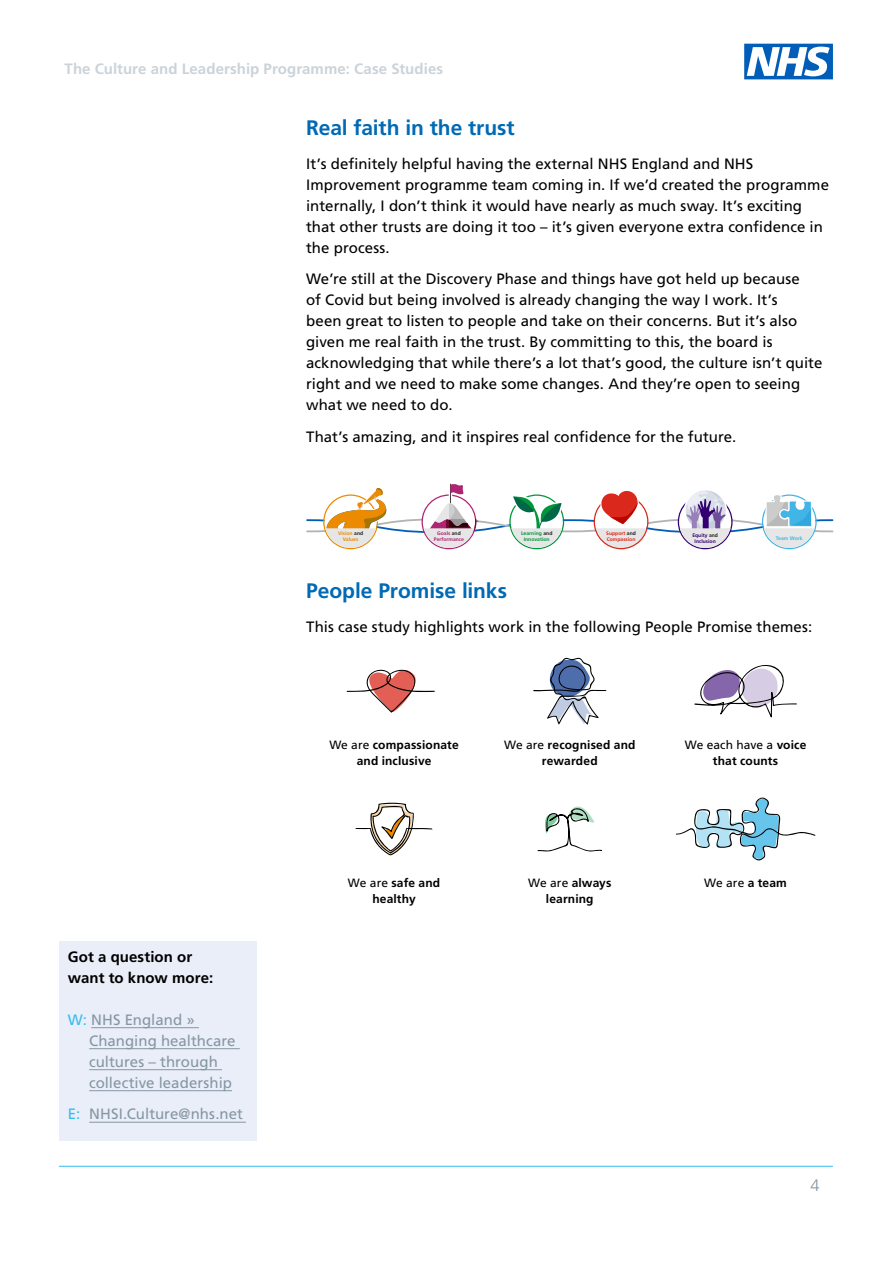
<style>
.page{position:relative;width:893px;height:1263px;background:#fff}
.page>*{position:absolute;margin:0;border:0;box-sizing:border-box;transform-origin:0 0}
.t1{font:700 21px "Frutiger LT Std";letter-spacing:-.005em;color:#006ab4}
.t2{font:300 16.5px "Frutiger LT Std";color:#8597a3}
.t3{font:15px/21px "Frutiger LT Std";color:#000}
.t4{font:15px/21px "Frutiger LT Std";letter-spacing:.005em;color:#8597a3}
.t5{font:700 15px "Frutiger LT Std";letter-spacing:.005em;color:#cbd3d9}
.t6{font:700 15px/21px "Frutiger LT Std";letter-spacing:.005em;color:#000}
.t7{font:700 12px/16.5px "Frutiger LT Std";letter-spacing:.015em;color:#000;text-align:center}
.t8{font:12px "Frutiger LT Std";color:#000}
.t9{font:700 5.1px/6.1px "Frutiger LT Std";color:#009639;text-align:center}
.t10{font:700 5.1px/6.1px "Frutiger LT Std";color:#da291c}
.t11{font:700 5.1px/6.1px "Frutiger LT Std";color:#ae2573;text-align:center}
.t12{font:700 5.1px/6.1px "Frutiger LT Std";color:#330072;text-align:center}
.t13{font:700 5.1px/6.1px "Frutiger LT Std";color:#ed8b00;text-align:center}
.t14{font:700 5.1px "Frutiger LT Std";color:#41b6e6}
.s1{color:#1e1e1e}
.s2{font-weight:400}
.s3{color:#36bcee}
.s4{font-weight:700}
</style>
<div class="page">
<hr style="left:59px;top:1166px;width:774px;height:1px;background:#36bcee">
<svg style="left:744px;top:44px;width:89px;height:35px"></svg>
<svg style="left:306px;top:484px;width:527px;height:65px"></svg>
<svg style="left:347px;top:670px;width:88px;height:43px"></svg>
<svg style="left:533px;top:658px;width:73px;height:66px"></svg>
<svg style="left:694px;top:665px;width:103px;height:52px"></svg>
<svg style="left:356px;top:803px;width:76px;height:52px"></svg>
<svg style="left:537px;top:806px;width:65px;height:45px"></svg>
<svg style="left:676px;top:797px;width:139px;height:63px"></svg>
<div style="left:59px;top:942px;width:198px;height:199px;background:#eaeef9"></div>
<hr style="left:91px;top:1027px;width:108px;height:1px;background:#8597a3">
<hr style="left:89px;top:1048px;width:151px;height:1px;background:#8597a3">
<hr style="left:89px;top:1069px;width:133px;height:1px;background:#8597a3">
<hr style="left:89px;top:1090px;width:143px;height:1px;background:#8597a3">
<hr style="left:89px;top:1122px;width:157px;height:1px;background:#8597a3">
<p class="t5" style="left:65px;top:60px;width:380px">The Culture and Leadership Programme: Case Studies</p>
<h1 class="t1" style="left:306px;top:115px;width:210px">Real faith in the trust</h1>
<p class="t3" style="left:306px;top:153px;width:524px">It’s definitely helpful having the external NHS England and NHS Improvement programme team coming in. If we’d created the programme internally, I don’t think it would have nearly as much sway. It’s exciting that other trusts are doing it too – it’s given everyone extra confidence in the process.</p>
<p class="t3" style="left:306px;top:268px;width:518px">We’re still at the Discovery Phase and things have got held up because<br>of Covid but being involved is already changing the way I work. It’s<br>been great to listen to people and take on their concerns. But it’s also given me real faith in the trust. By committing to this, the board is acknowledging that while there’s a lot that’s good, the culture isn’t quite right and we need to make some changes. And they’re open to seeing what we need to do.</p>
<p class="t3" style="left:306px;top:426px;width:432px">That’s amazing, and it inspires real confidence for the future.</p>
<p class="t13" style="left:338px;top:530px;width:27px">Vision <span class="s1">and<br></span>Values</p>
<p class="t10" style="left:606px;top:530px;width:31px">Support <span class="s1">and<br></span>Compassion</p>
<p class="t9" style="left:521px;top:530px;width:33px">Learning <span class="s1">and<br></span>Innovation</p>
<p class="t14" style="left:776px;top:535px;width:28px">Team Work</p>
<p class="t11" style="left:434px;top:530px;width:32px">Goals <span class="s1">and<br></span>Performance</p>
<p class="t12" style="left:692px;top:532px;width:27px">Equity <span class="s1">and<br></span>Inclusion</p>
<h1 class="t1" style="left:306px;top:579px;width:203px">People Promise links</h1>
<p class="t3" style="left:306px;top:616px;width:507px">This case study highlights work in the following People Promise themes:</p>
<p class="t7" style="left:329px;top:736px;width:131px"><span class="s2">We are</span> compassionate and inclusive</p>
<p class="t7" style="left:504px;top:736px;width:133px"><span class="s2">We are</span> recognised and rewarded</p>
<p class="t7" style="left:685px;top:736px;width:123px"><span class="s2">We each have a</span> voice that counts</p>
<p class="t6" style="left:68px;top:946px;width:147px">Got a question or want to know more:</p>
<p class="t4" style="left:89px;top:1009px;width:148px;text-indent:-21px"><span class="s3">W:</span> NHS England »<br>Changing healthcare cultures – through collective leadership</p>
<p class="t4" style="left:68px;top:1103px;width:177px"><span class="s3">E:</span> NHSI.Culture@nhs.net</p>
<p class="t7" style="left:348px;top:874px;width:94px"><span class="s2">We are</span> safe and healthy</p>
<p class="t7" style="left:528px;top:874px;width:85px"><span class="s2">We are</span> always learning</p>
<p class="t8" style="left:704px;top:875px;width:84px">We are <span class="s4">a team</span></p>
<p class="t2" style="left:810px;top:1176px;width:11px">4</p>
</div>
